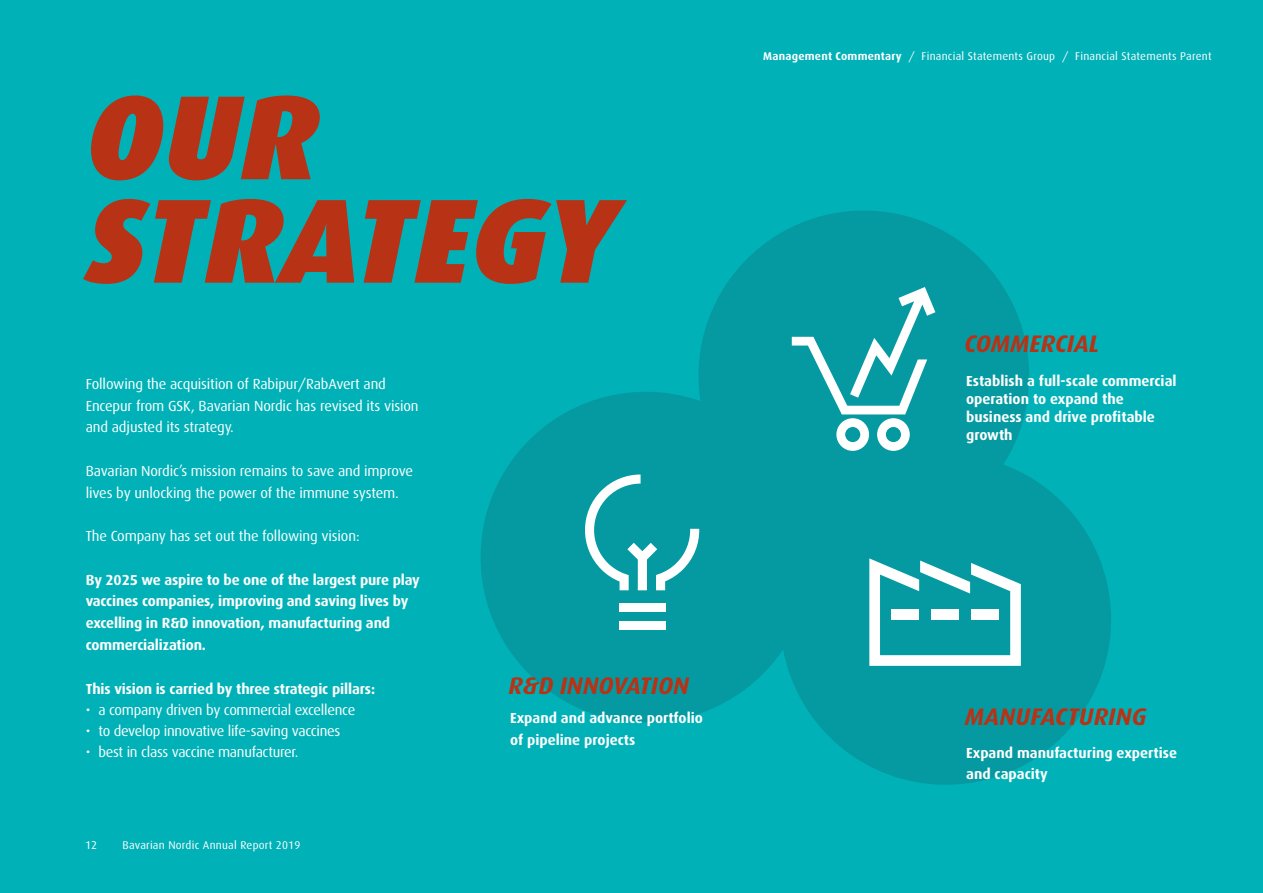
<style>
.page{position:relative;width:1263px;height:893px;background:#00b2b8}
.page>*{position:absolute;margin:0;border:0;box-sizing:border-box;transform-origin:0 0}
.t1{font:italic 900 120px/103.5px "Dax";color:#b83216}
.t2{font:italic 700 24px "Dax";color:#b83216}
.t3{font:700 14.55px/21.8px "Dax";letter-spacing:-.01em;color:#fff}
.t4{font:14.55px/21.8px "Dax";letter-spacing:-.01em;color:#fff}
.t5{font:11.25px "Dax";letter-spacing:.02em;color:#fff}
.s1{font-weight:700}
</style>
<div class="page">
<svg style="left:480px;top:210px;width:631px;height:575px;fill:#059aa1"></svg>
<svg style="left:869px;top:558px;width:152px;height:108px;background:#5bbcc1"></svg>
<svg style="left:792px;top:287px;width:143px;height:164px;background:#39afb4"></svg>
<div style="left:619px;top:603px;width:47px;height:9px;background:#fff"></div>
<div style="left:619px;top:621px;width:47px;height:9px;background:#fff"></div>
<svg style="left:580px;top:474px;width:119px;height:116px;background:#35adb3"></svg>
<h1 class="t1" style="left:86px;top:87px;width:530px">OUR<br>STRATEGY</h1>
<p class="t4" style="left:86px;top:373px;width:334px">Following the acquisition of Rabipur/RabAvert and<br>Encepur from GSK, Bavarian Nordic has revised its vision and adjusted its strategy.</p>
<p class="t4" style="left:86px;top:460px;width:329px">Bavarian Nordic’s mission remains to save and improve lives by unlocking the power of the immune system.</p>
<p class="t4" style="left:86px;top:525px;width:275px">The Company has set out the following vision:</p>
<p class="t3" style="left:86px;top:569px;width:336px">By 2025 we aspire to be one of the largest pure play vaccines companies, improving and saving lives by excelling in R&amp;D innovation, manufacturing and commercialization.</p>
<p class="t3" style="left:86px;top:678px;width:291px">This vision is carried by three strategic pillars:</p>
<p class="t4" style="left:86px;top:699px;width:271px">• a company driven by commercial excellence</p>
<p class="t4" style="left:86px;top:720px;width:256px">• to develop innovative life-saving vaccines</p>
<p class="t4" style="left:86px;top:741px;width:214px">• best in class vaccine manufacturer.</p>
<p class="t5" style="left:85px;top:839px;width:14px">12</p>
<p class="t5" style="left:122px;top:839px;width:179px">Bavarian Nordic Annual Report 2019</p>
<h2 class="t2" style="left:508px;top:672px;width:182px">R&amp;D INNOVATION</h2>
<p class="t3" style="left:510px;top:708px;width:194px;line-height:21.3px">Expand and advance portfolio of pipeline projects</p>
<p class="t5" style="left:763px;top:49px;width:450px"><span class="s1">Management Commentary</span> / Financial Statements Group / Financial Statements Parent</p>
<h2 class="t2" style="left:964px;top:330px;width:136px">COMMERCIAL</h2>
<p class="t3" style="left:966px;top:372px;width:212px;line-height:18px">Establish a full-scale commercial operation to expand the business and drive profitable growth</p>
<h2 class="t2" style="left:965px;top:703px;width:183px">MANUFACTURING</h2>
<p class="t3" style="left:966px;top:742px;width:212px;line-height:21.3px">Expand manufacturing expertise and capacity</p>
</div>
